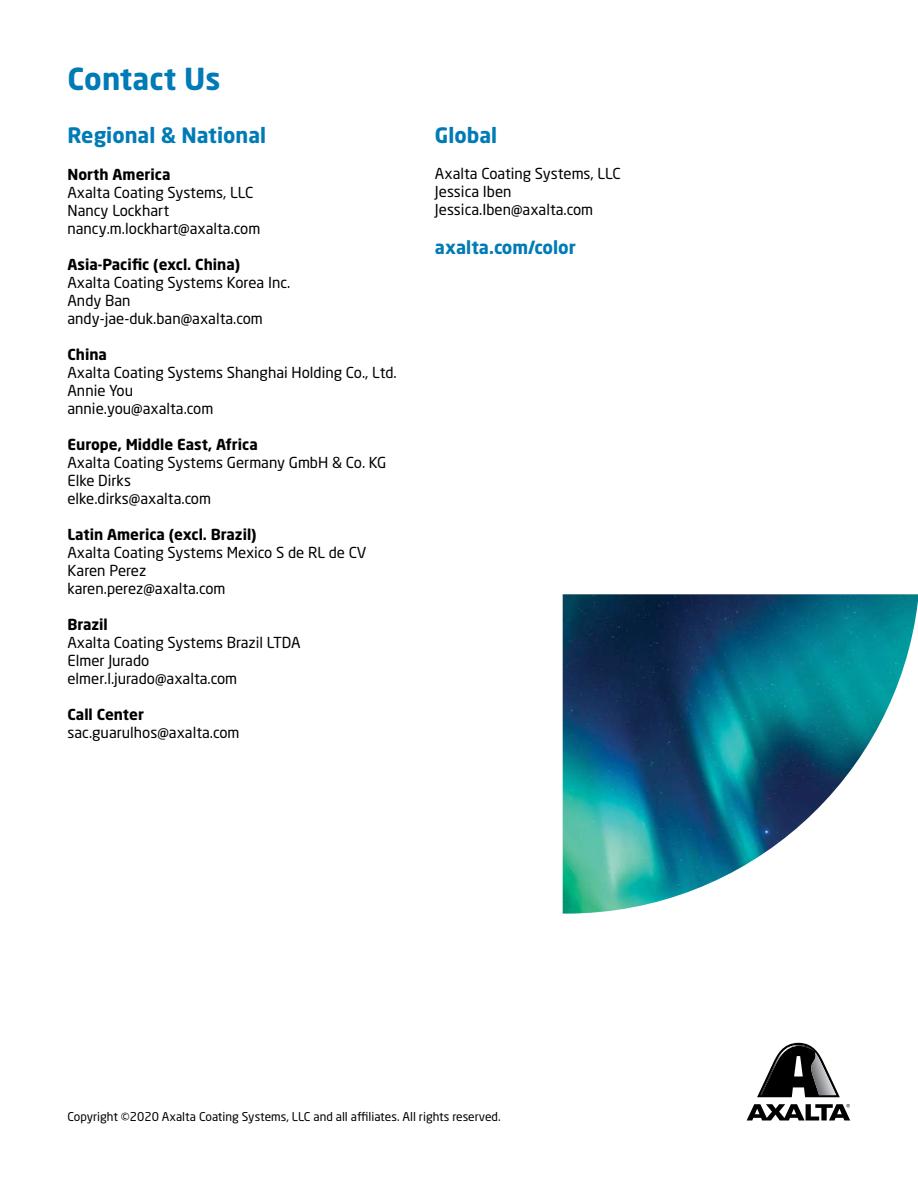
<style>
.page{position:relative;width:918px;height:1188px;background:#fff}
.page>*{position:absolute;margin:0;border:0;box-sizing:border-box;transform-origin:0 0}
.t1{font:700 30px "Neo Sans Pro";color:#007bb6}
.t2{font:700 21px "Neo Sans Pro";color:#007bb6}
.t3{font:700 18px "Neo Sans Pro";color:#007bb6}
.t4{font:15px/18px "Neo Sans Pro";color:#000}
.t5{font:700 15px "Neo Sans Pro";color:#000}
.t6{font:12px "Neo Sans Pro";color:#000}
</style>
<div class="page">
<img style="left:563px;top:594px;width:355px;height:320px">
<svg style="left:747px;top:1043px;width:103px;height:77px"></svg>
<h1 class="t1" style="left:68px;top:60px;width:155px">Contact Us</h1>
<h2 class="t2" style="left:68px;top:121px;width:200px">Regional &amp; National</h2>
<p class="t5" style="left:68px;top:165px;width:104px">North America</p>
<p class="t4" style="left:68px;top:184px;width:194px">Axalta Coating Systems, LLC<br>Nancy Lockhart nancy.m.lockhart@axalta.com</p>
<p class="t5" style="left:68px;top:255px;width:174px">Asia-Pacific (excl. China)</p>
<p class="t4" style="left:68px;top:274px;width:224px">Axalta Coating Systems Korea Inc.<br>Andy Ban andy-jae-duk.ban@axalta.com</p>
<p class="t5" style="left:68px;top:345px;width:41px">China</p>
<p class="t4" style="left:68px;top:364px;width:331px">Axalta Coating Systems Shanghai Holding Co., Ltd.<br>Annie You<br>annie.you@axalta.com</p>
<p class="t5" style="left:68px;top:435px;width:192px">Europe, Middle East, Africa</p>
<p class="t4" style="left:68px;top:454px;width:320px">Axalta Coating Systems Germany GmbH &amp; Co. KG<br>Elke Dirks<br>elke.dirks@axalta.com</p>
<p class="t5" style="left:68px;top:525px;width:191px">Latin America (excl. Brazil)</p>
<p class="t4" style="left:68px;top:544px;width:301px">Axalta Coating Systems Mexico S de RL de CV<br>Karen Perez<br>karen.perez@axalta.com</p>
<p class="t5" style="left:68px;top:615px;width:42px">Brazil</p>
<p class="t4" style="left:68px;top:634px;width:235px">Axalta Coating Systems Brazil LTDA<br>Elmer Jurado elmer.l.jurado@axalta.com</p>
<p class="t5" style="left:68px;top:705px;width:78px">Call Center</p>
<p class="t4" style="left:68px;top:724px;width:174px">sac.guarulhos@axalta.com</p>
<h2 class="t2" style="left:435px;top:121px;width:64px">Global</h2>
<p class="t4" style="left:435px;top:164px;width:187px">Axalta Coating Systems, LLC<br>Jessica Iben<br>Jessica.Iben@axalta.com</p>
<p class="t3" style="left:435px;top:236px;width:142px">axalta.com/color</p>
<p class="t6" style="left:68px;top:1109px;width:435px">Copyright ©2020 Axalta Coating Systems, LLC and all affiliates. All rights reserved.</p>
</div>
